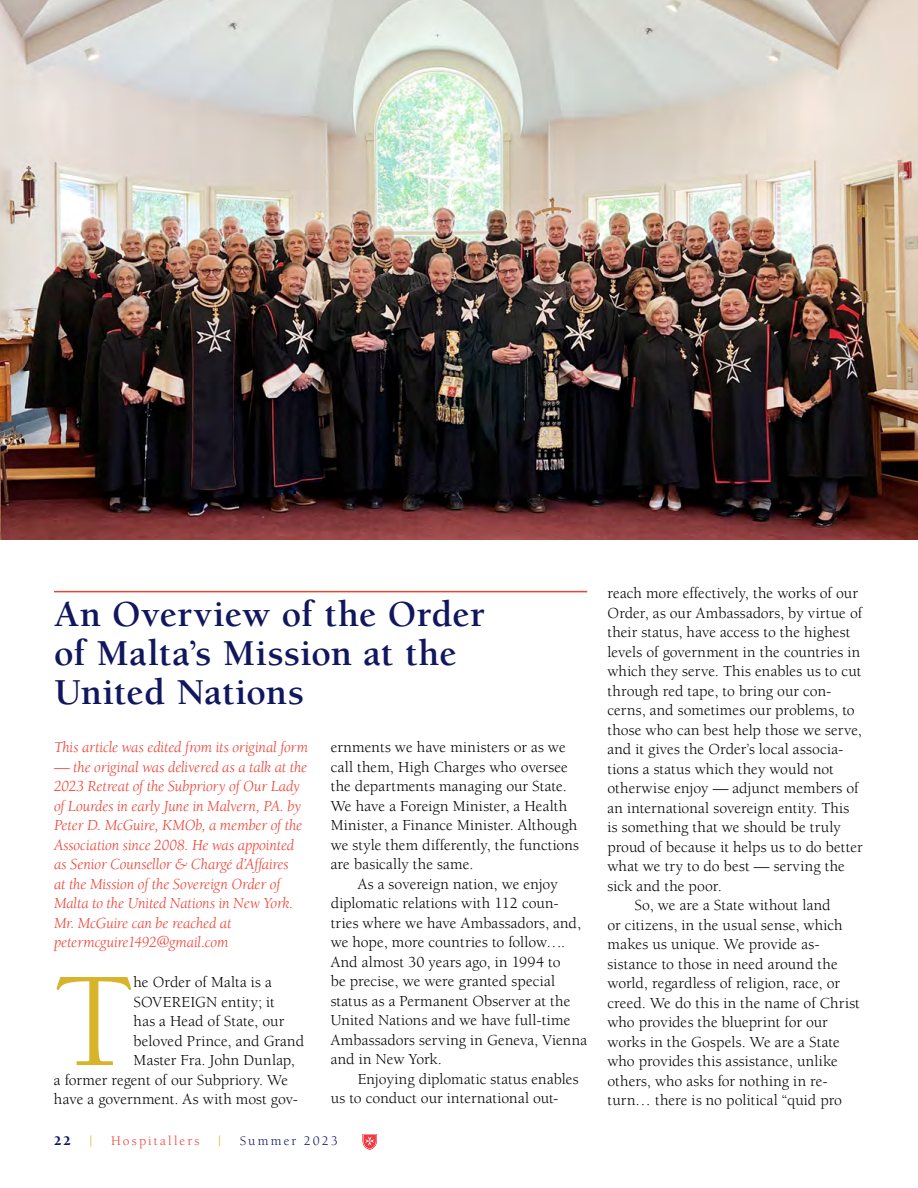
<style>
.page{position:relative;width:918px;height:1188px;background:#fff}
.page>*{position:absolute;margin:0;border:0;box-sizing:border-box;transform-origin:0 0}
.t1{font:138.6px "Berkeley Std";color:#d8b42a}
.t2{font:700 37.5px/39px "Berkeley Std";letter-spacing:.01em;color:#11175e}
.t3{font:15.75px/19.5px "Berkeley Std";letter-spacing:.005em;color:#000}
.t4{font:italic 15.75px/19.5px "Berkeley Std";letter-spacing:-.01em;color:#ef4135}
.t5{font:13.5px "Berkeley Std";letter-spacing:.16em;color:#ef4135}
.t6{font:13.5px "Berkeley Std";letter-spacing:.155em;color:#11175e}
.t7{font:900 13.5px "Berkeley Std";color:#11175e}
.t8{font:13.5px "Berkeley Std";color:#d8b42a}
</style>
<div class="page">
<svg style="left:363px;top:1134px;width:14px;height:16px"></svg>
<img style="left:0;top:0;width:918px;height:540px">
<hr style="left:54px;top:591px;width:533px;height:1px;background:#ef4135">
<h2 class="t2" style="left:54px;top:595px;width:432px">An Overview of the Order of Malta’s Mission at the<br>United Nations</h2>
<p class="t4" style="left:54px;top:738px;width:256px">This article was edited from its original form</p>
<p class="t4" style="left:54px;top:757px;width:255px">— the original was delivered as a talk at the 2023 Retreat of the Subpriory of Our Lady of Lourdes in early June in Malvern, PA. by Peter D. McGuire, KMOb, a member of the Association since 2008. He was appointed as Senior Counsellor &amp; Chargé d’Affaires<br>at the Mission of the Sovereign Order of Malta to the United Nations in New York.<br>Mr. McGuire can be reached at petermcguire1492@gmail.com</p>
<h1 class="t1" style="left:54px;top:947px;width:81px">T</h1>
<p class="t3" style="left:134px;top:973px;width:140px">he Order of Malta is a</p>
<p class="t3" style="left:331px;top:738px;width:250px">ernments we have ministers or as we call them, High Charges who oversee the departments managing our State.<br>We have a Foreign Minister, a Health Minister, a Finance Minister. Although we style them differently, the functions are basically the same.</p>
<p class="t3" style="left:331px;top:874px;width:258px;text-indent:27px">As a sovereign nation, we enjoy diplomatic relations with 112 coun&shy;tries where we have Ambassadors, and, we hope, more countries to follow….<br>And almost 30 years ago, in 1994 to<br>be precise, we were granted special status as a Permanent Observer at the United Nations and we have full-time Ambassadors serving in Geneva, Vienna and in New York.</p>
<p class="t3" style="left:331px;top:1069px;width:249px;text-indent:27px">Enjoying diplomatic status enables us to conduct our international out-</p>
<p class="t3" style="left:134px;top:992px;width:143px">SOVEREIGN entity; it</p>
<p class="t3" style="left:134px;top:1012px;width:152px">has a Head of State, our</p>
<p class="t3" style="left:134px;top:1031px;width:172px">beloved Prince, and Grand</p>
<p class="t3" style="left:134px;top:1051px;width:163px">Master Fra. John Dunlap,</p>
<p class="t3" style="left:54px;top:1070px;width:236px">a former regent of our Subpriory. We</p>
<p class="t3" style="left:54px;top:1090px;width:246px">have a government. As with most gov-</p>
<p class="t7" style="left:54px;top:1134px;width:18px">22</p>
<p class="t8" style="left:90px;top:1134px;width:4px">|</p>
<p class="t5" style="left:111px;top:1134px;width:90px">Hospitallers</p>
<p class="t8" style="left:218px;top:1134px;width:4px">|</p>
<p class="t6" style="left:240px;top:1134px;width:100px">Summer 2023</p>
<p class="t3" style="left:607px;top:584px;width:252px">reach more effectively, the works of our</p>
<p class="t3" style="left:607px;top:603px;width:256px">Order, as our Ambassadors, by virtue of</p>
<p class="t3" style="left:607px;top:623px;width:244px">their status, have access to the highest</p>
<p class="t3" style="left:607px;top:642px;width:254px">levels of government in the countries in</p>
<p class="t3" style="left:607px;top:662px;width:255px">which they serve. This enables us to cut</p>
<p class="t3" style="left:607px;top:681px;width:225px">through red tape, to bring our con-</p>
<p class="t3" style="left:607px;top:701px;width:249px">cerns, and sometimes our problems, to</p>
<p class="t3" style="left:607px;top:720px;width:256px">those who can best help those we serve,</p>
<p class="t3" style="left:607px;top:740px;width:237px">and it gives the Order’s local associa-</p>
<p class="t3" style="left:607px;top:759px;width:228px">tions a status which they would not</p>
<p class="t3" style="left:607px;top:779px;width:253px">otherwise enjoy — adjunct members of</p>
<p class="t3" style="left:607px;top:798px;width:243px">an international sovereign entity. This</p>
<p class="t3" style="left:607px;top:818px;width:235px">is something that we should be truly</p>
<p class="t3" style="left:607px;top:837px;width:257px">proud of because it helps us to do better</p>
<p class="t3" style="left:607px;top:857px;width:239px">what we try to do best — serving the</p>
<p class="t3" style="left:607px;top:876px;width:116px">sick and the poor.</p>
<p class="t3" style="left:634px;top:896px;width:198px">So, we are a State without land</p>
<p class="t3" style="left:607px;top:915px;width:237px">or citizens, in the usual sense, which</p>
<p class="t3" style="left:607px;top:935px;width:214px">makes us unique. We provide as-</p>
<p class="t3" style="left:607px;top:954px;width:232px">sistance to those in need around the</p>
<p class="t3" style="left:607px;top:974px;width:234px">world, regardless of religion, race, or</p>
<p class="t3" style="left:607px;top:993px;width:254px">creed. We do this in the name of Christ</p>
<p class="t3" style="left:607px;top:1013px;width:222px">who provides the blueprint for our</p>
<p class="t3" style="left:607px;top:1032px;width:234px">works in the Gospels. We are a State</p>
<p class="t3" style="left:607px;top:1052px;width:232px">who provides this assistance, unlike</p>
<p class="t3" style="left:607px;top:1071px;width:222px">others, who asks for nothing in re-</p>
<p class="t3" style="left:607px;top:1091px;width:236px">turn… there is no political “quid pro</p>
</div>
